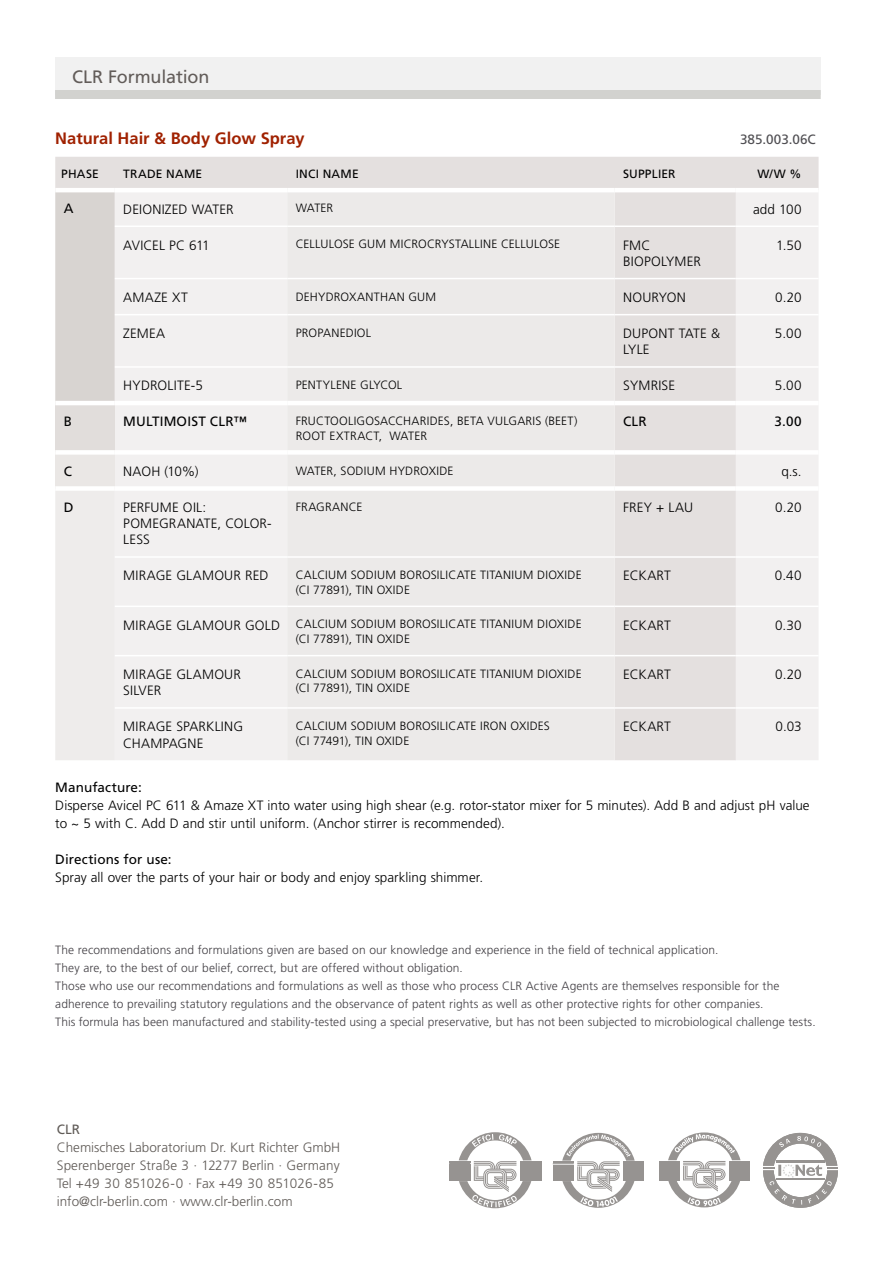
<style>
.page{position:relative;width:893px;height:1263px;background:#fff}
.page>*{position:absolute;margin:0;border:0;box-sizing:border-box;transform-origin:0 0}
.t1{font:18px "Frutiger";letter-spacing:-.005em;color:#625c59}
.t2{font:700 16.5px "Frutiger";color:#a02100}
.t3{font:300 13.5px/16.2px "Frutiger";letter-spacing:.005em;color:#000}
.t4{font:300 13.5px/18px "Frutiger";color:#605b57}
.t5{font:13.5px "Frutiger";letter-spacing:.01em;color:#000}
.t6{font:13.5px "Frutiger";color:#504f53}
.t7{font:300 13.5px "Frutiger";letter-spacing:-.015em;color:#000}
.t8{font:13.5px "Frutiger";color:#605b57}
.t9{font:300 12px/18px "Frutiger";letter-spacing:.005em;color:#434045}
.t10{font:300 12px/14.4px "Frutiger";letter-spacing:.02em;color:#000}
.t11{font:12px "Frutiger";letter-spacing:.015em;color:#000}
.s1{font-size:13.5px}
</style>
<div class="page">
<svg style="left:659px;top:1132px;width:91px;height:75px"></svg>
<svg style="left:553px;top:1133px;width:91px;height:75px"></svg>
<svg style="left:763px;top:1133px;width:75px;height:75px"></svg>
<svg style="left:449px;top:1132px;width:92px;height:76px"></svg>
<div style="left:55px;top:57px;width:766px;height:37px;background:#f1f1f1"></div>
<div style="left:55px;top:90px;width:766px;height:9px;background:#d2d2cf"></div>
<div style="left:55px;top:157px;width:764px;height:31px;background:#e4e0df"></div>
<div style="left:55px;top:192px;width:60px;height:209px;background:#d8d4d1"></div>
<svg style="left:115px;top:192px;width:703px;height:568px;fill:#f2f0f0"></svg>
<div style="left:287px;top:192px;width:328px;height:568px;background:#eceae9"></div>
<div style="left:55px;top:403px;width:60px;height:49px;background:#e1dddb"></div>
<div style="left:55px;top:452px;width:60px;height:36px;background:#eae7e5"></div>
<div style="left:55px;top:491px;width:60px;height:269px;background:#eeeceb"></div>
<hr style="left:55px;top:401px;width:60px;height:4px;background:#fff">
<hr style="left:115px;top:401px;width:172px;height:4px;background:#fff">
<hr style="left:287px;top:401px;width:328px;height:4px;background:#fff">
<hr style="left:615px;top:401px;width:121px;height:4px;background:#fff">
<hr style="left:736px;top:401px;width:83px;height:4px;background:#fff">
<div style="left:115px;top:450px;width:172px;height:5px;background:#fff"></div>
<div style="left:287px;top:450px;width:328px;height:5px;background:#fff"></div>
<div style="left:615px;top:450px;width:121px;height:5px;background:#fff"></div>
<div style="left:736px;top:450px;width:83px;height:5px;background:#fff"></div>
<div style="left:55px;top:486px;width:60px;height:5px;background:#fff"></div>
<div style="left:115px;top:486px;width:172px;height:5px;background:#fff"></div>
<div style="left:287px;top:486px;width:328px;height:5px;background:#fff"></div>
<div style="left:615px;top:486px;width:121px;height:5px;background:#fff"></div>
<div style="left:736px;top:486px;width:83px;height:5px;background:#fff"></div>
<hr style="left:115px;top:225px;width:172px;height:2px;background:#fff">
<hr style="left:287px;top:225px;width:328px;height:2px;background:#fff">
<hr style="left:615px;top:225px;width:121px;height:2px;background:#fff">
<hr style="left:736px;top:225px;width:83px;height:2px;background:#fff">
<div style="left:55px;top:450px;width:60px;height:5px;background:#fff"></div>
<hr style="left:115px;top:278px;width:172px;height:1px;background:#fff">
<hr style="left:287px;top:278px;width:328px;height:1px;background:#fff">
<hr style="left:615px;top:278px;width:121px;height:1px;background:#fff">
<hr style="left:736px;top:278px;width:83px;height:1px;background:#fff">
<hr style="left:115px;top:314px;width:172px;height:1px;background:#fff">
<hr style="left:287px;top:314px;width:328px;height:1px;background:#fff">
<hr style="left:615px;top:314px;width:121px;height:1px;background:#fff">
<hr style="left:736px;top:314px;width:83px;height:1px;background:#fff">
<hr style="left:115px;top:366px;width:172px;height:2px;background:#fff">
<hr style="left:287px;top:366px;width:328px;height:2px;background:#fff">
<hr style="left:615px;top:366px;width:121px;height:2px;background:#fff">
<hr style="left:736px;top:366px;width:83px;height:2px;background:#fff">
<hr style="left:115px;top:556px;width:172px;height:2px;background:#fff">
<hr style="left:287px;top:556px;width:328px;height:2px;background:#fff">
<hr style="left:615px;top:556px;width:121px;height:2px;background:#fff">
<hr style="left:736px;top:556px;width:83px;height:2px;background:#fff">
<hr style="left:115px;top:605px;width:172px;height:2px;background:#fff">
<hr style="left:287px;top:605px;width:328px;height:2px;background:#fff">
<hr style="left:615px;top:605px;width:121px;height:2px;background:#fff">
<hr style="left:736px;top:605px;width:83px;height:2px;background:#fff">
<hr style="left:115px;top:655px;width:172px;height:1px;background:#fff">
<hr style="left:287px;top:655px;width:328px;height:1px;background:#fff">
<hr style="left:615px;top:655px;width:121px;height:1px;background:#fff">
<hr style="left:736px;top:655px;width:83px;height:1px;background:#fff">
<hr style="left:115px;top:707px;width:172px;height:2px;background:#fff">
<hr style="left:287px;top:707px;width:328px;height:2px;background:#fff">
<hr style="left:615px;top:707px;width:121px;height:2px;background:#fff">
<hr style="left:736px;top:707px;width:83px;height:2px;background:#fff">
<h1 class="t1" style="left:72px;top:66px;width:139px">CLR Formulation</h1>
<h2 class="t2" style="left:55px;top:129px;width:251px">Natural Hair &amp; Body Glow Spray</h2>
<p class="t6" style="left:740px;top:131px;width:77px">385.003.06C</p>
<p class="t11" style="left:61px;top:167px;width:39px">PHASE</p>
<p class="t11" style="left:123px;top:167px;width:80px">TRADE NAME</p>
<p class="t11" style="left:296px;top:167px;width:64px">INCI NAME</p>
<p class="t11" style="left:623px;top:167px;width:54px">SUPPLIER</p>
<p class="t11" style="left:757px;top:167px;width:46px">W/W %</p>
<p class="t5" style="left:64px;top:201px;width:11px">A</p>
<p class="t3" style="left:123px;top:201px;width:112px">DEIONIZED WATER</p>
<p class="t10" style="left:296px;top:201px;width:39px">WATER</p>
<p class="t3" style="left:753px;top:201px;width:50px">add 100</p>
<p class="t7" style="left:123px;top:237px;width:88px">AVICEL PC 611</p>
<p class="t10" style="left:296px;top:237px;width:266px">CELLULOSE GUM MICROCRYSTALLINE CELLULOSE</p>
<p class="t3" style="left:623px;top:237px;width:79px">FMC<br>BIOPOLYMER</p>
<p class="t3" style="left:776px;top:237px;width:27px">1.50</p>
<p class="t3" style="left:123px;top:289px;width:66px">AMAZE XT</p>
<p class="t10" style="left:296px;top:289px;width:142px">DEHYDROXANTHAN GUM</p>
<p class="t3" style="left:623px;top:289px;width:64px">NOURYON</p>
<p class="t3" style="left:775px;top:289px;width:28px">0.20</p>
<p class="t3" style="left:123px;top:325px;width:43px">ZEMEA</p>
<p class="t10" style="left:296px;top:325px;width:77px">PROPANEDIOL</p>
<p class="t3" style="left:623px;top:325px;width:98px">DUPONT TATE &amp;<br>LYLE</p>
<p class="t3" style="left:775px;top:325px;width:28px">5.00</p>
<p class="t3" style="left:123px;top:377px;width:81px">HYDROLITE-5</p>
<p class="t10" style="left:296px;top:378px;width:108px">PENTYLENE GLYCOL</p>
<p class="t3" style="left:623px;top:377px;width:53px">SYMRISE</p>
<p class="t3" style="left:775px;top:377px;width:28px">5.00</p>
<p class="t5" style="left:64px;top:414px;width:10px">B</p>
<p class="t5" style="left:123px;top:414px;width:125px">MULTIMOIST CLR™</p>
<p class="t10" style="left:296px;top:414px;width:283px">FRUCTOOLIGOSACCHARIDES, BETA VULGARIS (BEET)<br>ROOT EXTRACT, WATER</p>
<p class="t5" style="left:623px;top:414px;width:25px">CLR</p>
<p class="t5" style="left:775px;top:414px;width:29px">3.00</p>
<p class="t5" style="left:64px;top:463px;width:10px">C</p>
<p class="t3" style="left:123px;top:463px;width:77px">NAOH (10%)</p>
<p class="t10" style="left:296px;top:463px;width:159px">WATER, SODIUM HYDROXIDE</p>
<p class="t3" style="left:781px;top:463px;width:22px">q.s.</p>
<p class="t5" style="left:64px;top:499px;width:11px">D</p>
<p class="t3" style="left:123px;top:499px;width:150px">PERFUME OIL:<br>POMEGRANATE, COLOR-<br>LESS</p>
<p class="t10" style="left:296px;top:499px;width:68px">FRAGRANCE</p>
<p class="t3" style="left:623px;top:499px;width:71px">FREY + LAU</p>
<p class="t3" style="left:775px;top:499px;width:28px">0.20</p>
<p class="t3" style="left:123px;top:567px;width:147px">MIRAGE GLAMOUR RED</p>
<p class="t10" style="left:296px;top:568px;width:287px">CALCIUM SODIUM BOROSILICATE TITANIUM DIOXIDE (CI 77891), TIN OXIDE</p>
<p class="t3" style="left:623px;top:567px;width:49px">ECKART</p>
<p class="t3" style="left:775px;top:567px;width:28px">0.40</p>
<p class="t10" style="left:123px;top:617px;width:460px;text-align:center"><span class="s1">MIRAGE GLAMOUR GOLD</span> CALCIUM SODIUM BOROSILICATE TITANIUM DIOXIDE (CI 77891), TIN OXIDE</p>
<p class="t3" style="left:623px;top:617px;width:49px">ECKART</p>
<p class="t3" style="left:775px;top:617px;width:28px">0.30</p>
<p class="t3" style="left:123px;top:666px;width:119px">MIRAGE GLAMOUR<br>SILVER</p>
<p class="t10" style="left:296px;top:666px;width:287px">CALCIUM SODIUM BOROSILICATE TITANIUM DIOXIDE (CI 77891), TIN OXIDE</p>
<p class="t3" style="left:623px;top:666px;width:49px">ECKART</p>
<p class="t3" style="left:775px;top:666px;width:28px">0.20</p>
<p class="t3" style="left:123px;top:718px;width:121px">MIRAGE SPARKLING<br>CHAMPAGNE</p>
<p class="t10" style="left:296px;top:719px;width:256px">CALCIUM SODIUM BOROSILICATE IRON OXIDES (CI 77491), TIN OXIDE</p>
<p class="t3" style="left:623px;top:718px;width:49px">ECKART</p>
<p class="t3" style="left:775px;top:718px;width:28px">0.03</p>
<p class="t5" style="left:55px;top:779px;width:88px">Manufacture:</p>
<p class="t3" style="left:55px;top:796px;width:756px;line-height:18px">Disperse Avicel PC 611 &amp; Amaze XT into water using high shear (e.g. rotor-stator mixer for 5 minutes). Add B and adjust pH value to ~ 5 with C. Add D and stir until uniform. (Anchor stirrer is recommended).</p>
<p class="t5" style="left:55px;top:851px;width:118px">Directions for use:</p>
<p class="t3" style="left:55px;top:869px;width:429px">Spray all over the parts of your hair or body and enjoy sparkling shimmer.</p>
<p class="t9" style="left:55px;top:941px;width:762px">The recommendations and formulations given are based on our knowledge and experience in the field of technical application.<br>They are, to the best of our belief, correct, but are offered without obligation.<br>Those who use our recommendations and formulations as well as those who process CLR Active Agents are themselves responsible for the adherence to prevailing statutory regulations and the observance of patent rights as well as other protective rights for other companies.<br>This formula has been manufactured and stability-tested using a special preservative, but has not been subjected to microbiological challenge tests.</p>
<p class="t8" style="left:57px;top:1121px;width:25px">CLR</p>
<p class="t4" style="left:57px;top:1138px;width:285px">Chemisches Laboratorium Dr. Kurt Richter GmbH Sperenberger Straße 3 · 12277 Berlin · Germany Tel +49 30 851026-0 · Fax +49 30 851026-85 info@clr-berlin.com · www.clr-berlin.com</p>
</div>
